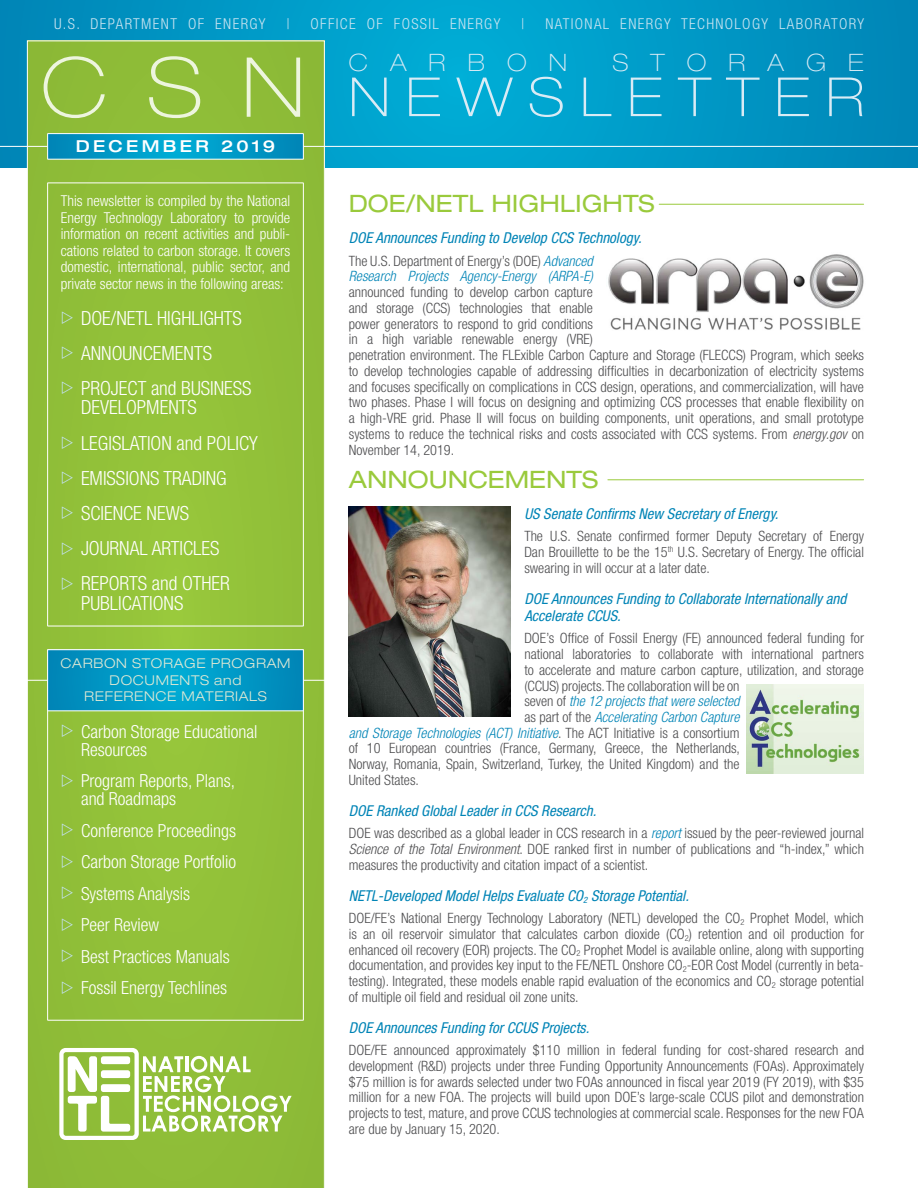
<style>
.page{position:relative;width:918px;height:1188px;background:#fff}
.page>*{position:absolute;margin:0;border:0;box-sizing:border-box;transform-origin:0 0}
.t1{font:100 expanded 54px "Helvetica Neue LT Std";letter-spacing:.3em;color:#d9ebf5}
.t2{font:expanded 24px "Helvetica Neue LT Std";color:#9aca3c}
.t3{font:100 expanded 24px "Helvetica Neue LT Std";letter-spacing:.92em;color:#d9ebf5}
.t4{font:300 condensed 19.5px/35.1px "Helvetica Neue LT Std";color:#fff}
.t5{font:300 condensed 18px/31.5px "Helvetica Neue LT Std";color:#fff}
.t6{font:500 expanded 16.5px "Helvetica Neue LT Std";letter-spacing:.195em;color:#fff}
.t7{font:italic condensed 15px/17.2px "Helvetica Neue";color:#0084b6}
.t8{font:300 condensed 15px/16.5px "Helvetica Neue LT Std";color:#fff;text-align:justify}
.t9{font:300 condensed 15px "Helvetica Neue LT Std";letter-spacing:.09em;color:#cae4f1}
.t10{font:300 condensed 14.25px/15.8px "Helvetica Neue LT Std";color:#4d4d4f;text-align:justify}
.t11{font:italic 300 condensed 14.25px/15.8px "Helvetica Neue LT Std";color:#0084b6}
.t12{font:300 expanded 13.5px/16.5px "Helvetica Neue LT Std";letter-spacing:.05em;color:#e1e9d4;text-align:center}
.s1{font-style:normal;color:#4d4d4f}
.s2{font-style:italic}
.s3{font-style:italic;color:#0084b6}
</style>
<div class="page">
<svg style="left:0;top:0;width:918px;height:167px;background:#009ac7"></svg>
<div style="left:27px;top:40px;width:298px;height:1148px;background:#91bf38"></div>
<hr style="left:0;top:146px;width:918px;height:1px;background:#fff">
<div style="left:47px;top:183px;width:257px;height:443px;border:1px solid #fff"></div>
<svg style="left:49px;top:135px;width:253px;height:23px;background:#0098c5"></svg>
<div style="left:47px;top:133px;width:257px;height:27px;border:1px solid #fff"></div>
<hr style="left:0;top:680px;width:329px;height:1px;background:#fff">
<svg style="left:49px;top:651px;width:253px;height:58px;background:#0097c5"></svg>
<div style="left:47px;top:649px;width:257px;height:62px;border:1px solid #fff"></div>
<svg style="left:59px;top:1048px;width:233px;height:92px"></svg>
<svg style="left:44px;top:56px;width:256px;height:62px;background:#9ac34c"></svg>
<hr style="left:659px;top:204px;width:205px;height:1px;background:#9aca3c">
<hr style="left:608px;top:479px;width:256px;height:1px;background:#9aca3c">
<img style="left:746px;top:684px;width:118px;height:89px">
<img style="left:349px;top:506px;width:162px;height:210px">
<img style="left:608px;top:254px;width:256px;height:76px">
<svg style="left:62px;top:311px;width:11px;height:13px"></svg>
<svg style="left:62px;top:346px;width:11px;height:13px"></svg>
<svg style="left:62px;top:381px;width:11px;height:13px"></svg>
<svg style="left:62px;top:436px;width:11px;height:13px"></svg>
<svg style="left:62px;top:471px;width:11px;height:13px"></svg>
<svg style="left:62px;top:506px;width:11px;height:13px"></svg>
<svg style="left:62px;top:542px;width:11px;height:12px"></svg>
<svg style="left:62px;top:577px;width:11px;height:12px"></svg>
<svg style="left:62px;top:725px;width:11px;height:12px"></svg>
<svg style="left:62px;top:774px;width:11px;height:13px"></svg>
<svg style="left:62px;top:824px;width:11px;height:12px"></svg>
<svg style="left:62px;top:855px;width:11px;height:13px"></svg>
<svg style="left:62px;top:887px;width:11px;height:12px"></svg>
<svg style="left:62px;top:918px;width:11px;height:13px"></svg>
<svg style="left:62px;top:950px;width:11px;height:12px"></svg>
<svg style="left:62px;top:981px;width:11px;height:13px"></svg>
<p class="t9" style="left:54px;top:15px;width:213px">U.S. DEPARTMENT OF ENERGY</p>
<p class="t9" style="left:286px;top:15px;width:5px">|</p>
<p class="t9" style="left:311px;top:15px;width:191px">OFFICE OF FOSSIL ENERGY</p>
<p class="t9" style="left:521px;top:15px;width:5px">|</p>
<p class="t9" style="left:545px;top:15px;width:320px">NATIONAL ENERGY TECHNOLOGY LABORATORY</p>
<p class="t6" style="left:76px;top:136px;width:201px">DECEMBER 2019</p>
<p class="t8" style="left:61px;top:192px;width:231px">This newsletter is compiled by the National Energy Technology Laboratory to provide information on recent activities and publi&shy;cations related to carbon storage. It covers domestic, international, public sector, and private sector news in the following areas:</p>
<h3 class="t4" style="left:81px;top:300px;width:172px">DOE/NETL HIGHLIGHTS<br>ANNOUNCEMENTS<br>PROJECT and BUSINESS</h3>
<h3 class="t4" style="left:81px;top:390px;width:178px">DEVELOPMENTS<br>LEGISLATION and POLICY<br>EMISSIONS TRADING<br>SCIENCE NEWS<br>JOURNAL ARTICLES<br>REPORTS and OTHER</h3>
<h3 class="t4" style="left:81px;top:585px;width:104px">PUBLICATIONS</h3>
<p class="t12" style="left:61px;top:655px;width:231px">CARBON STORAGE PROGRAM<br>DOCUMENTS and<br>REFERENCE MATERIALS</p>
<p class="t5" style="left:81px;top:722px;width:178px;line-height:18px">Carbon Storage Educational<br>Resources</p>
<p class="t5" style="left:81px;top:772px;width:156px;line-height:18px">Program Reports, Plans, and Roadmaps</p>
<p class="t5" style="left:81px;top:815px;width:157px">Conference Proceedings<br>Carbon Storage Portfolio<br>Systems Analysis<br>Peer Review<br>Best Practices Manuals<br>Fossil Energy Techlines</p>
<h2 class="t3" style="left:349px;top:48px;width:220px">CARBON</h2>
<h2 class="t3" style="left:612px;top:48px;width:253px">STORAGE</h2>
<h1 class="t1" style="left:349px;top:65px;width:517px">NEWSLETTER</h1>
<h2 class="t2" style="left:349px;top:189px;width:307px">DOE/NETL HIGHLIGHTS</h2>
<p class="t7" style="left:349px;top:229px;width:294px">DOE Announces Funding to Develop CCS Technology.</p>
<p class="t11" style="left:349px;top:253px;width:246px"><span class="s1">The U.S. Department of Energy’s (DOE)</span> Advanced<br>Research Projects Agency-Energy (ARPA-E)</p>
<p class="t10" style="left:349px;top:284px;width:517px;text-align:left">announced funding to develop carbon capture<br>and storage (CCS) technologies that enable<br>power generators to respond to grid conditions<br>in a high variable renewable energy (VRE)<br>penetration environment. The FLExible Carbon Capture and Storage (FLECCS) Program, which seeks to develop technologies capable of addressing difficulties in decarbonization of electricity systems and focuses specifically on complications in CCS design, operations, and commercialization, will have two phases. Phase I will focus on designing and optimizing CCS processes that enable flexibility on a high-VRE grid. Phase II will focus on building components, unit operations, and small prototype systems to reduce the technical risks and costs associated with CCS systems. From <span class="s2">energy.gov</span> on November 14, 2019.</p>
<h2 class="t2" style="left:349px;top:465px;width:251px">ANNOUNCEMENTS</h2>
<p class="t7" style="left:524px;top:505px;width:256px">US Senate Confirms New Secretary of Energy.</p>
<p class="t10" style="left:524px;top:528px;width:341px">The U.S. Senate confirmed former Deputy Secretary of Energy Dan Brouillette to be the 15<sup>th</sup> U.S. Secretary of Energy. The official swearing in will occur at a later date.</p>
<p class="t7" style="left:524px;top:589px;width:324px">DOE Announces Funding to Collaborate Internationally and<br>Accelerate CCUS.</p>
<p class="t10" style="left:524px;top:630px;width:341px">DOE’s Office of Fossil Energy (FE) announced federal funding for</p>
<p class="t10" style="left:524px;top:646px;width:341px">national laboratories to collaborate with international partners</p>
<p class="t10" style="left:524px;top:662px;width:341px">to accelerate and mature carbon capture, utilization, and storage</p>
<p class="t10" style="left:524px;top:677px;width:217px">(CCUS) projects. The collaboration will be on</p>
<p class="t11" style="left:524px;top:694px;width:217px"><span class="s1">seven of</span> the 12 projects that were selected</p>
<p class="t11" style="left:524px;top:709px;width:217px"><span class="s1">as part of the</span> Accelerating Carbon Capture</p>
<p class="t11" style="left:349px;top:725px;width:392px">and Storage Technologies (ACT) Initiative<span class="s1">. The ACT Initiative is a consortium</span></p>
<p class="t10" style="left:349px;top:740px;width:393px">of 10 European countries (France, Germany, Greece, the Netherlands,</p>
<p class="t10" style="left:349px;top:756px;width:392px">Norway, Romania, Spain, Switzerland, Turkey, the United Kingdom) and the</p>
<p class="t10" style="left:349px;top:772px;width:72px">United States.</p>
<p class="t7" style="left:349px;top:802px;width:249px">DOE Ranked Global Leader in CCS Research.</p>
<p class="t10" style="left:349px;top:825px;width:517px">DOE was described as a global leader in CCS research in a <span class="s3">report</span> issued by the peer-reviewed journal <span class="s2">Science of the Total Environment</span>. DOE ranked first in number of publications and “h-index,” which measures the productivity and citation impact of a scientist.</p>
<p class="t7" style="left:349px;top:886px;width:342px">NETL-Developed Model Helps Evaluate CO<sub>2</sub> Storage Potential.</p>
<p class="t10" style="left:349px;top:910px;width:517px">DOE/FE’s National Energy Technology Laboratory (NETL) developed the CO<sub>2</sub> Prophet Model, which is an oil reservoir simulator that calculates carbon dioxide (CO<sub>2</sub>) retention and oil production for enhanced oil recovery (EOR) projects. The CO<sub>2</sub> Prophet Model is available online, along with supporting documentation, and provides key input to the FE/NETL Onshore CO<sub>2</sub>-EOR Cost Model (currently in beta&shy;testing). Integrated, these models enable rapid evaluation of the economics and CO<sub>2</sub> storage potential of multiple oil field and residual oil zone units.</p>
<p class="t7" style="left:349px;top:1018px;width:242px">DOE Announces Funding for CCUS Projects.</p>
<p class="t10" style="left:349px;top:1042px;width:517px">DOE/FE announced approximately $110 million in federal funding for cost-shared research and development (R&amp;D) projects under three Funding Opportunity Announcements (FOAs). Approximately $75 million is for awards selected under two FOAs announced in fiscal year 2019 (FY 2019), with $35 million for a new FOA. The projects will build upon DOE’s large-scale CCUS pilot and demonstration projects to test, mature, and prove CCUS technologies at commercial scale. Responses for the new FOA are due by January 15, 2020.</p>
</div>
